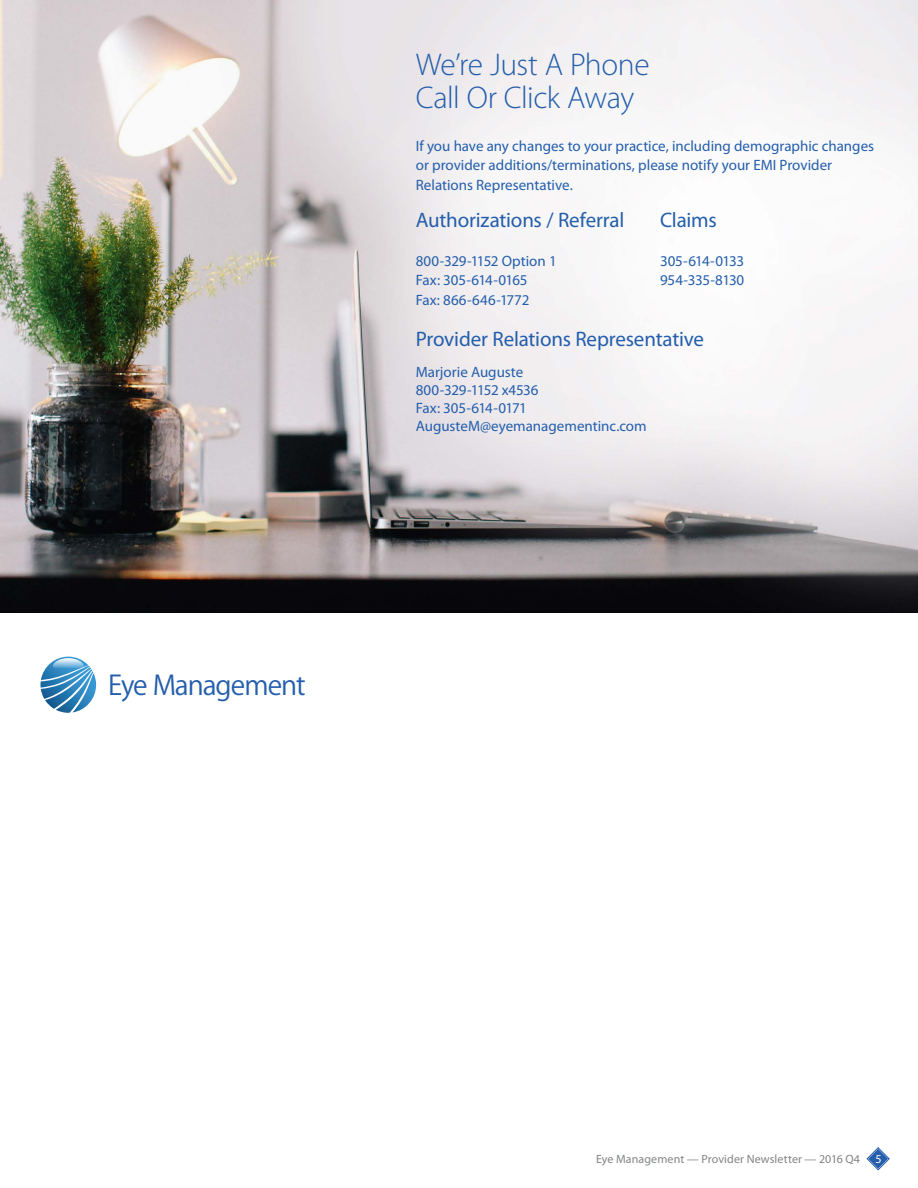
<style>
.page{position:relative;width:918px;height:1188px;background:#fff}
.page>*{position:absolute;margin:0;border:0;box-sizing:border-box;transform-origin:0 0}
.t1{font:300 31.5px "Myriad Pro";letter-spacing:-.02em;color:#245eac}
.t2{font:26.85px "Koz Go Pro";letter-spacing:-.04em;color:#245eac}
.t3{font:21px "Myriad Pro";letter-spacing:-.01em;color:#245eac}
.t4{font:15px/19.5px "Myriad Pro";letter-spacing:-.005em;color:#245eac}
.t5{font:15px "Myriad Pro";letter-spacing:-.04em;color:#245eac}
.t6{font:15px/19.5px "Myriad Pro";letter-spacing:-.025em;color:#245eac}
.t7{font:12px "Myriad Pro";letter-spacing:.01em;color:#818486}
.t8{font:12px "Myriad Pro";color:#fff}
</style>
<div class="page">
<svg style="left:867px;top:1147px;width:23px;height:23px"></svg>
<img style="left:0;top:0;width:918px;height:612px">
<svg style="left:40px;top:657px;width:56px;height:56px"></svg>
<p class="t2" style="left:108px;top:668px;width:199px">Eye Management</p>
<p class="t1" style="left:416px;top:48px;width:236px">We’re Just A Phone</p>
<p class="t1" style="left:416px;top:81px;width:220px">Call Or Click Away</p>
<p class="t4" style="left:416px;top:136px;width:460px">If you have any changes to your practice, including demographic changes or provider additions/terminations, please notify your EMI Provider<br>Relations Representative.</p>
<p class="t3" style="left:416px;top:207px;width:210px">Authorizations / Referral</p>
<p class="t4" style="left:416px;top:251px;width:142px">800-329-1152 Option 1</p>
<p class="t5" style="left:416px;top:271px;width:113px">Fax: 305-614-0165</p>
<p class="t4" style="left:416px;top:290px;width:115px">Fax: 866-646-1772</p>
<p class="t3" style="left:660px;top:207px;width:58px">Claims</p>
<p class="t6" style="left:660px;top:251px;width:86px">305-614-0133<br>954-335-8130</p>
<p class="t3" style="left:416px;top:326px;width:290px">Provider Relations Representative</p>
<p class="t4" style="left:416px;top:362px;width:109px">Marjorie Auguste</p>
<p class="t4" style="left:416px;top:380px;width:124px">800-329-1152 x4536</p>
<p class="t5" style="left:416px;top:399px;width:113px">Fax: 305-614-0171</p>
<p class="t4" style="left:416px;top:416px;width:232px">AugusteM@eyemanagementinc.com</p>
<p class="t7" style="left:596px;top:1151px;width:266px">Eye Management — Provider Newsletter — 2016 Q4</p>
<p class="t8" style="left:875px;top:1151px;width:8px">5</p>
</div>
